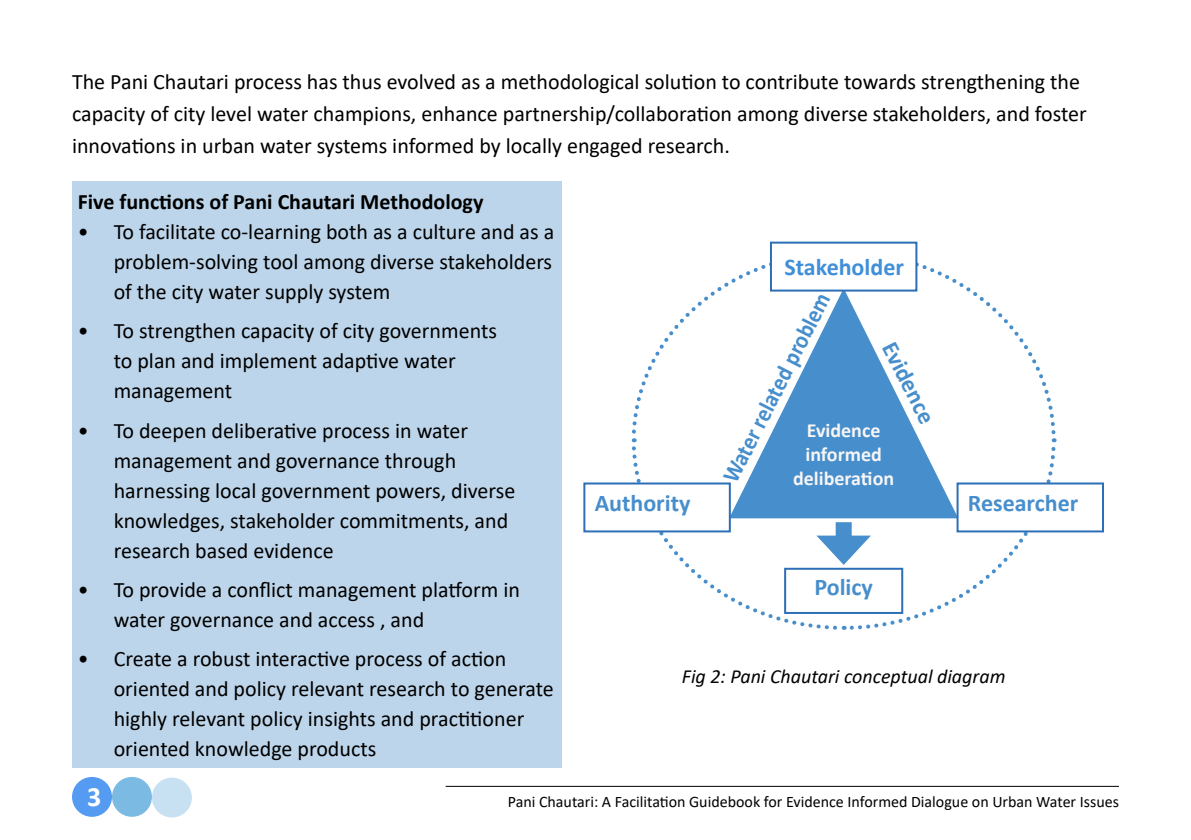
<style>
.page{position:relative;width:1191px;height:840px;background:#fff}
.page>*{position:absolute;margin:0;border:0;box-sizing:border-box;transform-origin:0 0}
.t1{font:700 28px "Calibri";color:#fff}
.t2{font:700 24px "Calibri";color:#478ecc}
.t3{font:700 24px "Calibri";color:#478ecc;scale:.92 1}
.t4{font:700 24px "Calibri";color:#408fd8}
.t5{font:22px/30px "Calibri";color:#000}
.t6{font:700 22px "Calibri";color:#000}
.t7{font:italic 20px "Calibri";color:#000}
.t8{font:700 20px/24px "Calibri";color:#f7f5f5;text-align:center}
.t9{font:16px "Calibri";color:#000101}
</style>
<div class="page">
<div style="left:72px;top:181px;width:490px;height:586px;background:#bdd5ea"></div>
<svg style="left:847px;top:440px;width:210px;height:190px"></svg>
<svg style="left:917px;top:248px;width:139px;height:187px"></svg>
<svg style="left:631px;top:262px;width:139px;height:178px"></svg>
<svg style="left:629px;top:446px;width:214px;height:184px"></svg>
<svg style="left:729px;top:288px;width:229px;height:230px;fill:#4e92ce"></svg>
<div style="left:770px;top:241px;width:147px;height:50px;background:#fff;border:2px solid #2d6fb7"></div>
<div style="left:583px;top:482px;width:148px;height:50px;background:#fff;border:2px solid #2d6fb7"></div>
<div style="left:956px;top:482px;width:148px;height:50px;background:#fff;border:2px solid #2d6fb7"></div>
<div style="left:835px;top:522px;width:16px;height:25px;background:#478ecc"></div>
<svg style="left:816px;top:535px;width:55px;height:29px"></svg>
<div style="left:784px;top:567px;width:119px;height:46px;border:2px solid #2d6fb7"></div>
<div style="left:72px;top:776px;width:40px;height:40px;background:#559bf1;border-radius:50%"></div>
<div style="left:112px;top:776px;width:40px;height:40px;background:#7bbae2;border-radius:50%"></div>
<div style="left:152px;top:777px;width:40px;height:40px;background:#c7e1f2;border-radius:50%"></div>
<hr style="left:446px;top:785px;width:673px;height:1px;background:#020101">
<p class="t5" style="left:72px;top:67px;width:1016px;line-height:32px">The Pani Chautari process has thus evolved as a methodological solution to contribute towards strengthening the capacity of city level water champions, enhance partnership/collaboration among diverse stakeholders, and foster innovations in urban water systems informed by locally engaged research.</p>
<p class="t6" style="left:78px;top:192px;width:407px">Five functions of Pani Chautari Methodology</p>
<p class="t5" style="left:114px;top:218px;width:442px;text-align:justify;text-indent:-36px">• To facilitate co-learning both as a culture and as a problem-solving tool among diverse stakeholders of the city water supply system</p>
<p class="t5" style="left:114px;top:318px;width:385px;text-indent:-36px">• To strengthen capacity of city governments to plan and implement adaptive water management</p>
<p class="t5" style="left:114px;top:417px;width:403px;text-indent:-36px">• To deepen deliberative process in water management and governance through harnessing local government powers, diverse knowledges, stakeholder commitments, and research based evidence</p>
<p class="t5" style="left:114px;top:576px;width:408px;text-indent:-36px">• To provide a conflict management platform in water governance and access , and</p>
<p class="t5" style="left:114px;top:645px;width:442px;text-indent:-36px">• Create a robust interactive process of action oriented and policy relevant research to generate highly relevant policy insights and practitioner oriented knowledge products</p>
<p class="t4" style="left:784px;top:256px;width:121px">Stakeholder</p>
<p class="t3" style="left:720px;top:476px;width:229px;rotate:-63deg">Water related problem</p>
<p class="t2" style="left:897px;top:338px;width:90px;rotate:63deg">Evidence</p>
<p class="t8" style="left:793px;top:420px;width:102px">Evidence informed deliberation</p>
<p class="t2" style="left:594px;top:493px;width:97px">Authority</p>
<p class="t2" style="left:968px;top:493px;width:112px">Researcher</p>
<p class="t2" style="left:814px;top:576px;width:60px">Policy</p>
<p class="t7" style="left:682px;top:667px;width:325px">Fig 2: Pani Chautari conceptual diagram</p>
<p class="t1" style="left:87px;top:784px;width:16px">3</p>
<p class="t9" style="left:508px;top:794px;width:612px">Pani Chautari: A Facilitation Guidebook for Evidence Informed Dialogue on Urban Water Issues</p>
</div>
